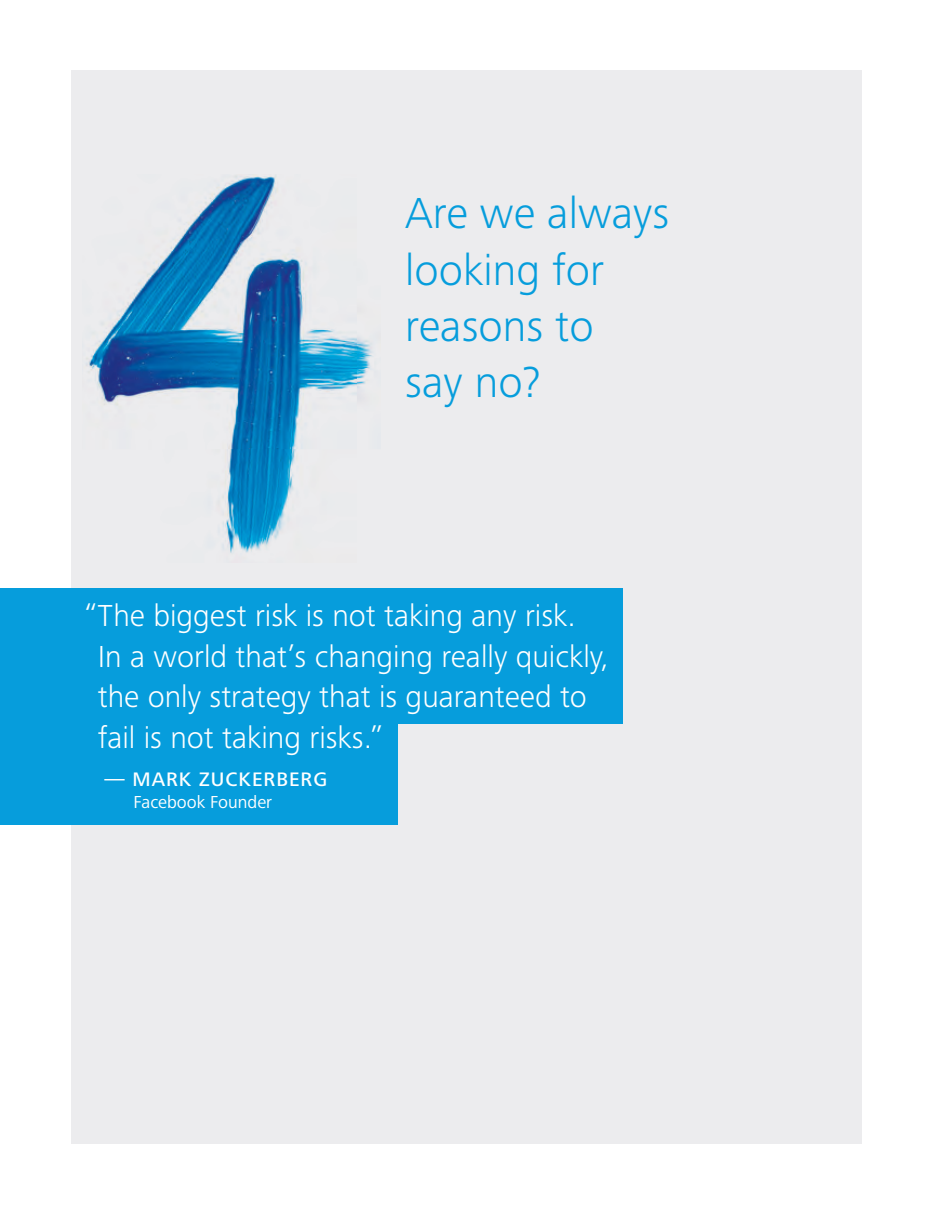
<style>
.page{position:relative;width:932px;height:1215px;background:#fff}
.page>*{position:absolute;margin:0;border:0;box-sizing:border-box;transform-origin:0 0}
.t1{font:300 45px/56.2px "Frutiger Next Pro";color:#069ddc}
.t2{font:300 31.5px/40.5px "Frutiger Next Pro";color:#fff}
.t3{font:500 20.25px "Frutiger Next Pro";letter-spacing:.05em;color:#fff}
.t4{font:18px "Frutiger Next Pro";color:#fff}
</style>
<div class="page">
<div style="left:71px;top:71px;width:790px;height:1073px;background:#ececee"></div>
<img style="left:86px;top:175px;width:287px;height:378px">
<div style="left:0;top:588px;width:622px;height:56px;background:#069ddc"></div>
<div style="left:0;top:638px;width:622px;height:47px;background:#069ddc"></div>
<div style="left:0;top:677px;width:622px;height:46px;background:#069ddc"></div>
<div style="left:0;top:706px;width:398px;height:119px;background:#069ddc"></div>
<p class="t1" style="left:405px;top:185px;width:265px">Are we always looking for</p>
<p class="t1" style="left:405px;top:298px;width:190px">reasons to</p>
<p class="t1" style="left:405px;top:354px;width:137px">say no?</p>
<p class="t2" style="left:98px;top:595px;width:513px;text-indent:-14px">“The biggest risk is not taking any risk.<br>In a world that’s changing really quickly, the only strategy that is guaranteed to fail is not taking risks.”</p>
<p class="t3" style="left:104px;top:768px;width:224px">— MARK ZUCKERBERG</p>
<p class="t4" style="left:133px;top:792px;width:140px">Facebook Founder</p>
</div>
